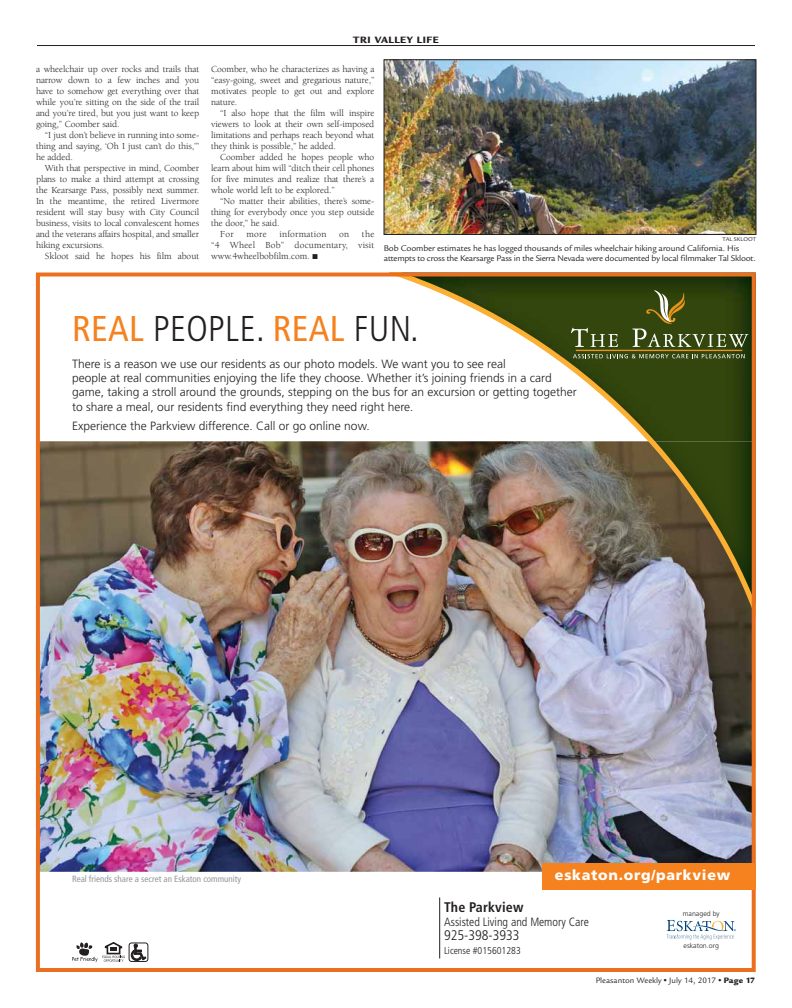
<style>
.page{position:relative;width:792px;height:1008px;background:#fff}
.page>*{position:absolute;margin:0;border:0;box-sizing:border-box;transform-origin:0 0}
.t1{font:300 condensed 35.9px "Frutiger LT Std";letter-spacing:.01em;color:#231f20}
.t2{font:900 14.3px "Frutiger LT Std";letter-spacing:.05em;color:#fff}
.t3{font:300 condensed 13.9px "Frutiger LT Std";color:#231f20}
.t4{font:700 condensed 13.9px "Frutiger LT Std";letter-spacing:.01em;color:#231f20}
.t5{font:300 12px/14.3px "Frutiger LT Std";color:#231f20}
.t6{font:300 condensed 12px "Frutiger LT Std";color:#231f20}
.t7{font:300 condensed 10px "Frutiger LT Std";color:#231f20}
.t8{font:900 10px "Legacy Sans";letter-spacing:.05em;color:#231f20}
.t9{font:9.5px/11px "Berkeley";letter-spacing:-.01em;color:#231f20;text-align:justify}
.t10{font:9.5px "Berkeley";letter-spacing:.025em;color:#231f20}
.t11{font:9px/10px "Legacy Sans";letter-spacing:-.015em;color:#231f20}
.t12{font:condensed 9px "Frutiger LT Std";color:#939598}
.t13{font:8.5px "Legacy Sans";color:#231f20}
.t14{font:300 7px "Frutiger LT Std";color:#231f20}
.t15{font:6px "Legacy Sans";color:#231f20}
.s1{font-weight:400;color:#f5821f}
.s2{font-family:"Times";font-weight:700}
.s3{font-weight:900}
</style>
<div class="page">
<img style="left:386px;top:62px;width:368px;height:171px">
<div style="left:384px;top:60px;width:372px;height:175px;border:1px solid #231f20"></div>
<hr style="left:37px;top:45px;width:718px;height:1px;background:#231f20">
<img style="left:41px;top:441px;width:710px;height:431px">
<div style="left:129px;top:943px;width:19px;height:19px;border:1px solid #231f20;border-radius:3px"></div>
<svg style="left:131px;top:944px;width:15px;height:17px"></svg>
<svg style="left:72px;top:942px;width:53px;height:20px"></svg>
<svg style="left:667px;top:920px;width:69px;height:20px"></svg>
<img style="left:383px;top:278px;width:368px;height:356px">
<svg style="left:571px;top:328px;width:47px;height:19px"></svg>
<svg style="left:573px;top:354px;width:172px;height:4px"></svg>
<svg style="left:632px;top:290px;width:117px;height:57px;background:#475622"></svg>
<hr style="left:576px;top:350px;width:166px;height:1px;background:#e89419">
<hr style="left:439px;top:897px;width:1px;height:61px;background:#231f20">
<div style="left:36px;top:273px;width:720px;height:699px;border:4px solid #ea701f"></div>
<div style="left:542px;top:864px;width:214px;height:26px;background:#f5821f"></div>
<p class="t9" style="left:36px;top:64px;width:165px">a wheelchair up over rocks and trails that narrow down to a few inches and you have to somehow get everything over that while you’re sitting on the side of the trail and you’re tired, but you just want to keep going,” Coomber said.</p>
<p class="t9" style="left:36px;top:130px;width:165px;text-indent:9px">“I just don’t believe in running into some&shy;thing and saying, ‘Oh I just can’t do this,’” he added.</p>
<p class="t9" style="left:36px;top:163px;width:165px;text-indent:9px">With that perspective in mind, Coomber plans to make a third attempt at crossing the Kearsarge Pass, possibly next summer.<br>In the meantime, the retired Livermore resident will stay busy with City Council business, visits to local convalescent homes and the veterans affairs hospital, and smaller hiking excursions.</p>
<p class="t9" style="left:45px;top:251px;width:156px">Skloot said he hopes his film about</p>
<p class="t8" style="left:353px;top:36px;width:87px">TRI VALLEY LIFE</p>
<p class="t9" style="left:211px;top:64px;width:165px">Coomber, who he characterizes as having a “easy-going, sweet and gregarious nature,” motivates people to get out and explore nature.</p>
<p class="t9" style="left:211px;top:108px;width:165px;text-indent:9px">“I also hope that the film will inspire viewers to look at their own self-imposed limitations and perhaps reach beyond what they think is possible,” he added.</p>
<p class="t9" style="left:211px;top:152px;width:165px;text-indent:9px">Coomber added he hopes people who learn about him will “ditch their cell phones for five minutes and realize that there’s a whole world left to be explored.”</p>
<p class="t9" style="left:220px;top:196px;width:156px">“No matter their abilities, there’s some-</p>
<p class="t9" style="left:211px;top:207px;width:165px">thing for everybody once you step outside</p>
<p class="t9" style="left:211px;top:218px;width:70px">the door,” he said.</p>
<p class="t9" style="left:220px;top:229px;width:15px">For</p>
<p class="t9" style="left:246px;top:229px;width:22px">more</p>
<p class="t10" style="left:279px;top:230px;width:49px">information</p>
<p class="t9" style="left:339px;top:229px;width:12px">on</p>
<p class="t9" style="left:211px;top:229px;width:165px;text-indent:151px">the “4 Wheel Bob” documentary, visit www.4wheelbobfilm.com.</p>
<p class="t15" style="left:723px;top:237px;width:35px">TAL SKLOOT</p>
<p class="t11" style="left:384px;top:244px;width:374px">Bob Coomber estimates he has logged thousands of miles wheelchair hiking around California. His attempts to cross the Kearsarge Pass in the Sierra Nevada were documented by local filmmaker Tal Skloot.</p>
<h1 class="t1" style="left:72px;top:311px;width:348px"><span class="s1">REAL</span> PEOPLE. <span class="s1">REAL</span> FUN.</h1>
<p class="t5" style="left:72px;top:357px;width:506px">There is a reason we use our residents as our photo models. We want you to see real<br>people at real communities enjoying the life they choose. Whether it’s joining friends in a card game, taking a stroll around the grounds, stepping on the bus for an excursion or getting together to share a meal, our residents find everything they need right here.</p>
<p class="t5" style="left:72px;top:419px;width:299px">Experience the Parkview difference. Call or go online now.</p>
<p class="t12" style="left:72px;top:874px;width:171px">Real friends share a secret an Eskaton community</p>
<h2 class="t2" style="left:555px;top:867px;width:177px">eskaton.org/parkview</h2>
<h3 class="t4" style="left:444px;top:899px;width:81px">The Parkview</h3>
<p class="t6" style="left:444px;top:916px;width:146px">Assisted Living and Memory Care</p>
<h3 class="t3" style="left:444px;top:928px;width:77px">925-398-3933</h3>
<p class="t7" style="left:444px;top:946px;width:78px">License #015601283</p>
<p class="t14" style="left:683px;top:910px;width:38px">managed by</p>
<p class="t14" style="left:684px;top:943px;width:37px">eskaton.org</p>
<p class="t13" style="left:596px;top:977px;width:161px">Pleasanton Weekly <span class="s2">•</span> July 14, 2017 <span class="s2">•</span> <span class="s3">Page 17</span></p>
</div>
